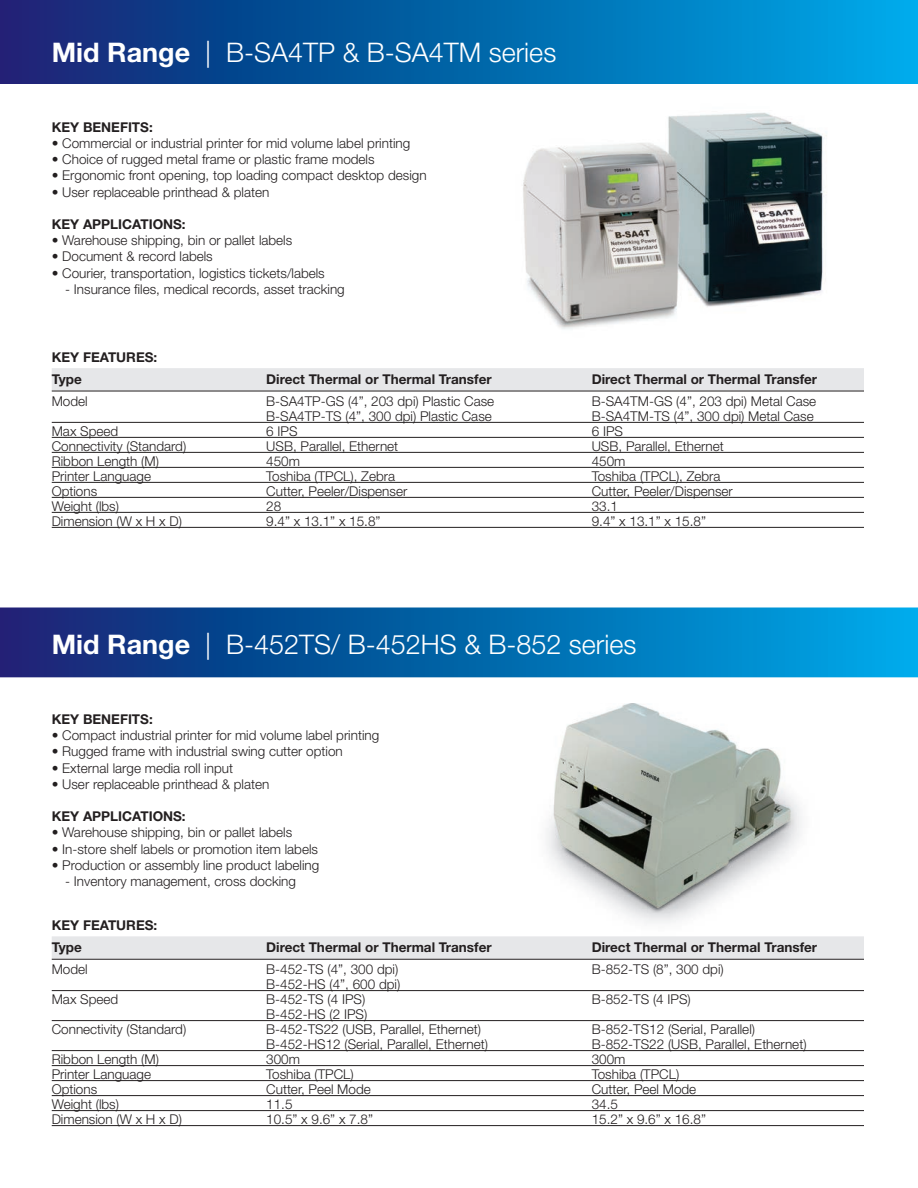
<style>
.page{position:relative;width:918px;height:1188px;background:#fff}
.page>*{position:absolute;margin:0;border:0;box-sizing:border-box;transform-origin:0 0}
.t1{font:300 27px "Helvetica Neue LT Std";color:#fff}
.t2{font:300 13.5px "Helvetica Neue LT Std";color:#231f20}
.t3{font:700 13.5px "Helvetica Neue LT Std";color:#231f20}
.s1{font-weight:700}
</style>
<div class="page">
<img style="left:546px;top:703px;width:256px;height:220px">
<svg style="left:0;top:0;width:918px;height:83px;background:#0565ab"></svg>
<svg style="left:0;top:608px;width:918px;height:69px;background:#0565aa"></svg>
<div style="left:52px;top:936px;width:812px;height:23px;background:#e6e7e9"></div>
<hr style="left:52px;top:959px;width:812px;height:1px;background:#231f20">
<hr style="left:52px;top:990px;width:812px;height:1px;background:#231f20">
<hr style="left:52px;top:1020px;width:812px;height:1px;background:#231f20">
<hr style="left:52px;top:1050px;width:812px;height:1px;background:#231f20">
<hr style="left:52px;top:1065px;width:812px;height:1px;background:#231f20">
<hr style="left:52px;top:1080px;width:812px;height:1px;background:#231f20">
<hr style="left:52px;top:1095px;width:812px;height:1px;background:#231f20">
<hr style="left:52px;top:1110px;width:812px;height:1px;background:#231f20">
<hr style="left:52px;top:1125px;width:812px;height:1px;background:#231f20">
<div style="left:52px;top:368px;width:812px;height:23px;background:#e6e7e9"></div>
<hr style="left:52px;top:391px;width:812px;height:1px;background:#231f20">
<hr style="left:52px;top:422px;width:812px;height:1px;background:#231f20">
<hr style="left:52px;top:437px;width:812px;height:1px;background:#231f20">
<hr style="left:52px;top:452px;width:812px;height:1px;background:#231f20">
<hr style="left:52px;top:467px;width:812px;height:1px;background:#231f20">
<hr style="left:52px;top:482px;width:812px;height:1px;background:#231f20">
<hr style="left:52px;top:497px;width:812px;height:1px;background:#231f20">
<hr style="left:52px;top:512px;width:812px;height:1px;background:#231f20">
<hr style="left:52px;top:527px;width:812px;height:1px;background:#231f20">
<img style="left:523px;top:112px;width:304px;height:217px">
<p class="t1" style="left:52px;top:36px;width:506px"><span class="s1">Mid Range</span> | B-SA4TP &amp; B-SA4TM series</p>
<p class="t3" style="left:52px;top:119px;width:103px">KEY BENEFITS:</p>
<p class="t2" style="left:52px;top:135px;width:360px">• Commercial or industrial printer for mid volume label printing</p>
<p class="t2" style="left:52px;top:151px;width:324px">• Choice of rugged metal frame or plastic frame models</p>
<p class="t2" style="left:52px;top:167px;width:376px">• Ergonomic front opening, top loading compact desktop design</p>
<p class="t2" style="left:52px;top:184px;width:219px">• User replaceable printhead &amp; platen</p>
<p class="t3" style="left:52px;top:216px;width:136px">KEY APPLICATIONS:</p>
<p class="t2" style="left:52px;top:232px;width:242px">• Warehouse shipping, bin or pallet labels</p>
<p class="t2" style="left:52px;top:248px;width:163px">• Document &amp; record labels</p>
<p class="t2" style="left:52px;top:265px;width:275px">• Courier, transportation, logistics tickets/labels</p>
<p class="t2" style="left:65px;top:281px;width:281px">- Insurance files, medical records, asset tracking</p>
<p class="t3" style="left:52px;top:349px;width:107px">KEY FEATURES:</p>
<p class="t3" style="left:52px;top:371px;width:32px">Type</p>
<p class="t3" style="left:266px;top:371px;width:227px">Direct Thermal or Thermal Transfer</p>
<p class="t3" style="left:592px;top:371px;width:227px">Direct Thermal or Thermal Transfer</p>
<p class="t2" style="left:52px;top:393px;width:38px">Model</p>
<p class="t2" style="left:266px;top:393px;width:230px">B-SA4TP-GS (4”, 203 dpi) Plastic Case</p>
<p class="t2" style="left:592px;top:393px;width:226px">B-SA4TM-GS (4”, 203 dpi) Metal Case</p>
<p class="t2" style="left:266px;top:408px;width:227px">B-SA4TP-TS (4”, 300 dpi) Plastic Case</p>
<p class="t2" style="left:592px;top:408px;width:224px">B-SA4TM-TS (4”, 300 dpi) Metal Case</p>
<p class="t2" style="left:52px;top:423px;width:68px">Max Speed</p>
<p class="t2" style="left:266px;top:423px;width:33px">6 IPS</p>
<p class="t2" style="left:592px;top:423px;width:33px">6 IPS</p>
<p class="t2" style="left:52px;top:438px;width:136px">Connectivity (Standard)</p>
<p class="t2" style="left:266px;top:438px;width:134px">USB, Parallel, Ethernet</p>
<p class="t2" style="left:592px;top:438px;width:134px">USB, Parallel, Ethernet</p>
<p class="t2" style="left:52px;top:453px;width:109px">Ribbon Length (M)</p>
<p class="t2" style="left:266px;top:453px;width:35px">450m</p>
<p class="t2" style="left:592px;top:453px;width:35px">450m</p>
<p class="t2" style="left:52px;top:468px;width:101px">Printer Language</p>
<p class="t2" style="left:266px;top:468px;width:130px">Toshiba (TPCL), Zebra</p>
<p class="t2" style="left:592px;top:468px;width:130px">Toshiba (TPCL), Zebra</p>
<p class="t2" style="left:52px;top:483px;width:47px">Options</p>
<p class="t2" style="left:266px;top:483px;width:143px">Cutter, Peeler/Dispenser</p>
<p class="t2" style="left:592px;top:483px;width:143px">Cutter, Peeler/Dispenser</p>
<p class="t2" style="left:52px;top:498px;width:69px">Weight (lbs)</p>
<p class="t2" style="left:266px;top:498px;width:17px">28</p>
<p class="t2" style="left:592px;top:498px;width:28px">33.1</p>
<p class="t2" style="left:52px;top:513px;width:132px">Dimension (W x H x D)</p>
<p class="t2" style="left:266px;top:513px;width:116px">9.4” x 13.1” x 15.8”</p>
<p class="t2" style="left:592px;top:513px;width:116px">9.4” x 13.1” x 15.8”</p>
<p class="t1" style="left:52px;top:628px;width:586px"><span class="s1">Mid Range</span> | B-452TS/ B-452HS &amp; B-852 series</p>
<p class="t3" style="left:52px;top:711px;width:103px">KEY BENEFITS:</p>
<p class="t2" style="left:52px;top:727px;width:329px">• Compact industrial printer for mid volume label printing</p>
<p class="t2" style="left:52px;top:743px;width:293px">• Rugged frame with industrial swing cutter option</p>
<p class="t2" style="left:52px;top:760px;width:183px">• External large media roll input</p>
<p class="t2" style="left:52px;top:776px;width:219px">• User replaceable printhead &amp; platen</p>
<p class="t3" style="left:52px;top:808px;width:136px">KEY APPLICATIONS:</p>
<p class="t2" style="left:52px;top:824px;width:242px">• Warehouse shipping, bin or pallet labels</p>
<p class="t2" style="left:52px;top:841px;width:268px">• In-store shelf labels or promotion item labels</p>
<p class="t2" style="left:52px;top:857px;width:269px">• Production or assembly line product labeling</p>
<p class="t2" style="left:65px;top:873px;width:232px">- Inventory management, cross docking</p>
<p class="t3" style="left:52px;top:917px;width:107px">KEY FEATURES:</p>
<p class="t3" style="left:52px;top:939px;width:32px">Type</p>
<p class="t3" style="left:266px;top:939px;width:227px">Direct Thermal or Thermal Transfer</p>
<p class="t3" style="left:592px;top:939px;width:227px">Direct Thermal or Thermal Transfer</p>
<p class="t2" style="left:52px;top:961px;width:38px">Model</p>
<p class="t2" style="left:266px;top:961px;width:134px">B-452-TS (4”, 300 dpi)</p>
<p class="t2" style="left:592px;top:961px;width:134px">B-852-TS (8”, 300 dpi)</p>
<p class="t2" style="left:266px;top:976px;width:136px">B-452-HS (4”, 600 dpi)</p>
<p class="t2" style="left:52px;top:991px;width:68px">Max Speed</p>
<p class="t2" style="left:266px;top:991px;width:101px">B-452-TS (4 IPS)</p>
<p class="t2" style="left:592px;top:991px;width:101px">B-852-TS (4 IPS)</p>
<p class="t2" style="left:266px;top:1006px;width:103px">B-452-HS (2 IPS)</p>
<p class="t2" style="left:52px;top:1021px;width:136px">Connectivity (Standard)</p>
<p class="t2" style="left:266px;top:1021px;width:216px">B-452-TS22 (USB, Parallel, Ethernet)</p>
<p class="t2" style="left:592px;top:1021px;width:165px">B-852-TS12 (Serial, Parallel)</p>
<p class="t2" style="left:266px;top:1036px;width:223px">B-452-HS12 (Serial, Parallel, Ethernet)</p>
<p class="t2" style="left:592px;top:1036px;width:216px">B-852-TS22 (USB, Parallel, Ethernet)</p>
<p class="t2" style="left:52px;top:1051px;width:109px">Ribbon Length (M)</p>
<p class="t2" style="left:266px;top:1051px;width:35px">300m</p>
<p class="t2" style="left:592px;top:1051px;width:35px">300m</p>
<p class="t2" style="left:52px;top:1066px;width:101px">Printer Language</p>
<p class="t2" style="left:266px;top:1066px;width:89px">Toshiba (TPCL)</p>
<p class="t2" style="left:592px;top:1066px;width:89px">Toshiba (TPCL)</p>
<p class="t2" style="left:52px;top:1081px;width:47px">Options</p>
<p class="t2" style="left:266px;top:1081px;width:106px">Cutter, Peel Mode</p>
<p class="t2" style="left:592px;top:1081px;width:106px">Cutter, Peel Mode</p>
<p class="t2" style="left:52px;top:1096px;width:69px">Weight (lbs)</p>
<p class="t2" style="left:266px;top:1096px;width:28px">11.5</p>
<p class="t2" style="left:592px;top:1096px;width:28px">34.5</p>
<p class="t2" style="left:52px;top:1111px;width:132px">Dimension (W x H x D)</p>
<p class="t2" style="left:266px;top:1111px;width:108px">10.5” x 9.6” x 7.8”</p>
<p class="t2" style="left:592px;top:1111px;width:116px">15.2” x 9.6” x 16.8”</p>
</div>
